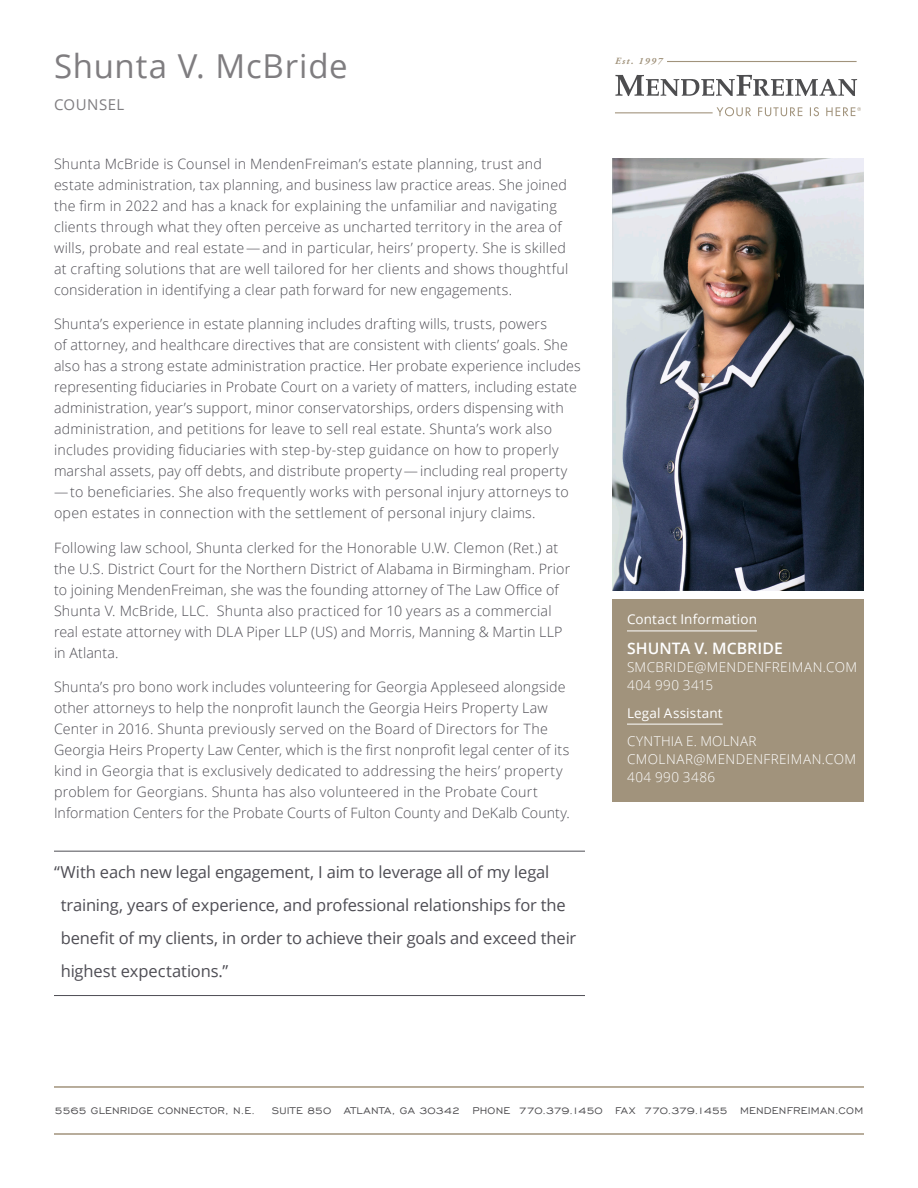
<style>
.page{position:relative;width:918px;height:1188px;background:#fff}
.page>*{position:absolute;margin:0;border:0;box-sizing:border-box;transform-origin:0 0}
.Bio_Header{font:33px "Open Sans";letter-spacing:.02em;color:#7f7d80}
.Callout{font:16.5px/33px "Open Sans";letter-spacing:-.01em;color:#4e4d54}
.Contact_info_sidebar{font:600 15.75px "Open Sans";letter-spacing:.005em;color:#fff}
.Job_title{font:15px "Open Sans";letter-spacing:.035em;color:#7f7d80}
.Body_text{font:300 14.25px/21px "Open Sans";letter-spacing:.015em;color:#4e4d54}
.Contact_info_sidebar-2{font:300 13.5px/18px "Open Sans";letter-spacing:.03em;color:#fff}
.Subhead_sidebar{font:13.5px "Open Sans";letter-spacing:.01em;color:#fff}
.t1{font:12.3px "Engravers Gothic BT";letter-spacing:.015em;color:#4d4c4f}
.t2{font:italic 700 9.45px "Adobe Garamond Pro";letter-spacing:.145em;color:#a1937c}
</style>
<div class="page">
<hr style="left:54px;top:1086px;width:810px;height:2px;background:#a1937c">
<hr style="left:54px;top:1133px;width:810px;height:2px;background:#a1937c">
<div style="left:612px;top:599px;width:252px;height:202px;background:#a1937c"></div>
<img style="left:612px;top:158px;width:252px;height:432px">
<hr style="left:54px;top:851px;width:531px;height:1px;background:#4e4d54">
<hr style="left:54px;top:995px;width:531px;height:1px;background:#4e4d54">
<svg style="left:717px;top:107px;width:143px;height:9px"></svg>
<svg style="left:615px;top:75px;width:242px;height:21px"></svg>
<hr style="left:667px;top:61px;width:190px;height:1px;background:#a1937c">
<hr style="left:615px;top:112px;width:98px;height:1px;background:#a1937c">
<hr style="left:627px;top:631px;width:130px;height:1px;background:#fff">
<hr style="left:627px;top:724px;width:96px;height:1px;background:#fff">
<p class="Bio_Header" style="left:54px;top:43px;width:295px">Shunta V. McBride</p>
<p class="Job_title" style="left:54px;top:95px;width:72px">COUNSEL</p>
<p class="Body_text" style="left:54px;top:153px;width:516px">Shunta McBride is Counsel in MendenFreiman’s estate planning, trust and estate administration, tax planning, and business law practice areas. She joined the firm in 2022 and has a knack for explaining the unfamiliar and navigating clients through what they often perceive as uncharted territory in the area of wills, probate and real estate — and in particular, heirs’ property. She is skilled at crafting solutions that are well tailored for her clients and shows thoughtful consideration in identifying a clear path forward for new engagements.</p>
<p class="Body_text" style="left:54px;top:313px;width:528px">Shunta’s experience in estate planning includes drafting wills, trusts, powers<br>of attorney, and healthcare directives that are consistent with clients’ goals. She also has a strong estate administration practice. Her probate experience includes representing fiduciaries in Probate Court on a variety of matters, including estate administration, year’s support, minor conservatorships, orders dispensing with administration, and petitions for leave to sell real estate. Shunta’s work also includes providing fiduciaries with step-by-step guidance on how to properly marshal assets, pay off debts, and distribute property — including real property</p>
<p class="Body_text" style="left:54px;top:481px;width:516px">— to beneficiaries. She also frequently works with personal injury attorneys to open estates in connection with the settlement of personal injury claims.</p>
<p class="Body_text" style="left:54px;top:537px;width:518px">Following law school, Shunta clerked for the Honorable U.W. Clemon (Ret.) at the U.S. District Court for the Northern District of Alabama in Birmingham. Prior to joining MendenFreiman, she was the founding attorney of The Law Office of Shunta V. McBride, LLC. Shunta also practiced for 10 years as a commercial real estate attorney with DLA Piper LLP (US) and Morris, Manning &amp; Martin LLP in Atlanta.</p>
<p class="Body_text" style="left:54px;top:676px;width:518px">Shunta’s pro bono work includes volunteering for Georgia Appleseed alongside other attorneys to help the nonprofit launch the Georgia Heirs Property Law Center in 2016. Shunta previously served on the Board of Directors for The Georgia Heirs Property Law Center, which is the first nonprofit legal center of its kind in Georgia that is exclusively dedicated to addressing the heirs’ property problem for Georgians. Shunta has also volunteered in the Probate Court Information Centers for the Probate Courts of Fulton County and DeKalb County.</p>
<p class="Callout" style="left:61px;top:856px;width:517px;text-indent:-7px">“With each new legal engagement, I aim to leverage all of my legal training, years of experience, and professional relationships for the benefit of my clients, in order to achieve their goals and exceed their highest expectations.”</p>
<p class="t2" style="left:615px;top:55px;width:49px">Est. 1997</p>
<p class="Subhead_sidebar" style="left:627px;top:610px;width:132px">Contact Information</p>
<p class="Contact_info_sidebar" style="left:627px;top:638px;width:157px">SHUNTA V. MCBRIDE</p>
<p class="Contact_info_sidebar-2" style="left:627px;top:658px;width:232px">SMCBRIDE@MENDENFREIMAN.COM<br>404 990 3415</p>
<p class="Subhead_sidebar" style="left:627px;top:703px;width:97px">Legal Assistant</p>
<p class="Contact_info_sidebar-2" style="left:627px;top:732px;width:231px">CYNTHIA E. MOLNAR<br>CMOLNAR@MENDENFREIMAN.COM<br>404 990 3486</p>
<p class="t1" style="left:55px;top:1104px;width:202px">5565 GLENRIDGE CONNECTOR, N.E.</p>
<p class="t1" style="left:272px;top:1104px;width:593px">SUITE 850 ATLANTA, GA 30342 PHONE 770.379.1450 FAX 770.379.1455 MENDENFREIMAN.COM</p>
</div>
